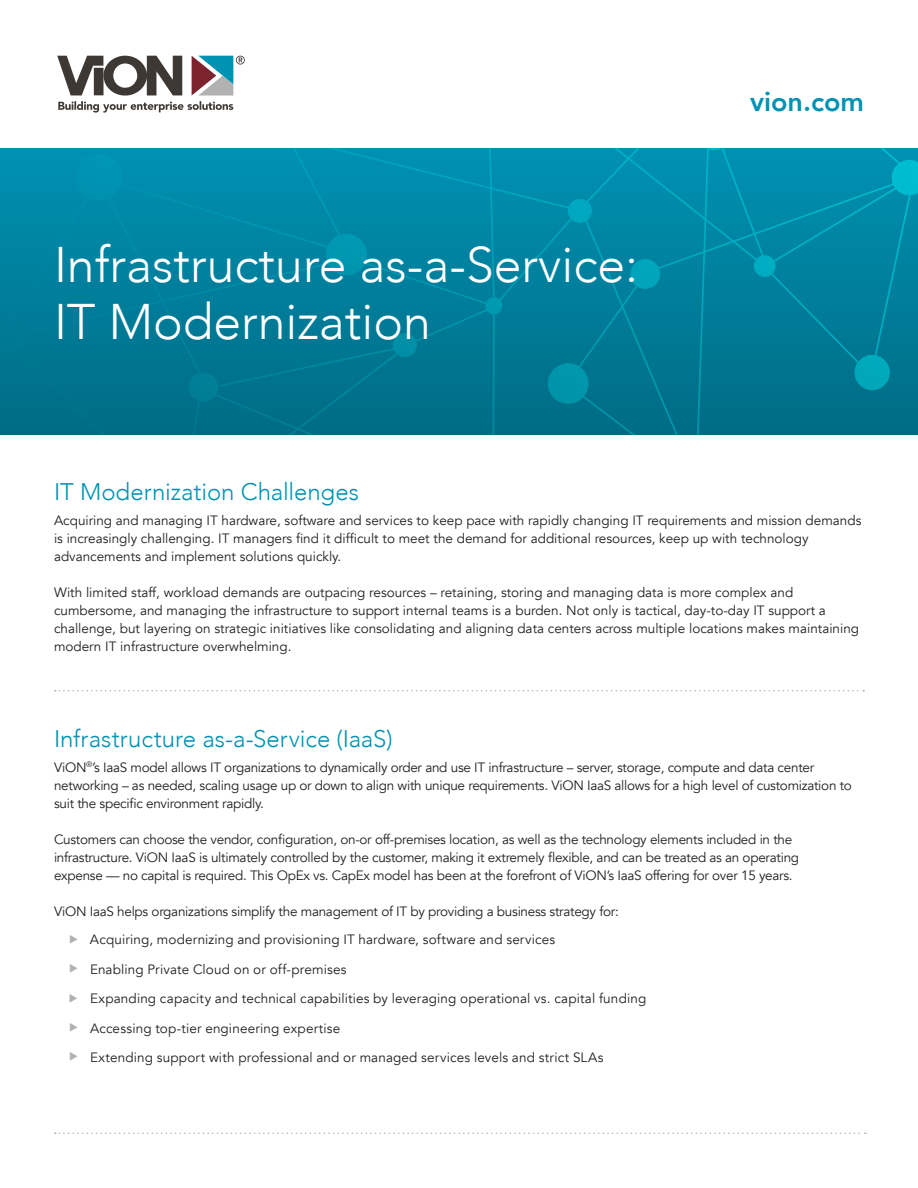
<style>
.page{position:relative;width:918px;height:1188px;background:#fff}
.page>*{position:absolute;margin:0;border:0;box-sizing:border-box;transform-origin:0 0}
.t1{font:300 49.95px/57.2px "Avenir";color:#fff}
.bullets{font:800 27px "Avenir";color:#0092b3}
.body{font:300 24px "Avenir";color:#0092b3}
.body-2{font:13.5px/18px "Avenir";color:#231f20}
.body-3{font:13.5px/18px "Avenir";letter-spacing:-.02em;color:#231f20}
.s1{color:#b2b2b2}
</style>
<div class="page">
<svg style="left:0;top:148px;width:918px;height:287px;background:#00809c"></svg>
<svg style="left:57px;top:56px;width:188px;height:57px"></svg>
<svg style="left:55px;top:1132px;width:811px;height:2px"></svg>
<svg style="left:55px;top:690px;width:809px;height:1px"></svg>
<p class="t1" style="left:54px;top:237px;width:586px">Infrastructure as-a-Service:<br>IT Modernization</p>
<p class="body" style="left:54px;top:477px;width:307px">IT Modernization Challenges</p>
<p class="bullets" style="left:750px;top:81px;width:115px">vion.com</p>
<p class="body-2" style="left:54px;top:511px;width:809px">Acquiring and managing IT hardware, software and services to keep pace with rapidly changing IT requirements and mission demands is increasingly challenging. IT managers find it difficult to meet the demand for additional resources, keep up with technology advancements and implement solutions quickly.</p>
<p class="body-2" style="left:54px;top:583px;width:807px">With limited staff, workload demands are outpacing resources – retaining, storing and managing data is more complex and cumbersome, and managing the infrastructure to support internal teams is a burden. Not only is tactical, day-to-day IT support a challenge, but layering on strategic initiatives like consolidating and aligning data centers across multiple locations makes maintaining modern IT infrastructure overwhelming.</p>
<p class="body" style="left:54px;top:724px;width:340px">Infrastructure as-a-Service (IaaS)</p>
<p class="body-3" style="left:54px;top:758px;width:799px">ViON<sup>®</sup>’s IaaS model allows IT organizations to dynamically order and use IT infrastructure – server, storage, compute and data center networking – as needed, scaling usage up or down to align with unique requirements. ViON IaaS allows for a high level of customization to suit the specific environment rapidly.</p>
<p class="body-3" style="left:54px;top:830px;width:747px">Customers can choose the vendor, configuration, on-or off-premises location, as well as the technology elements included in the infrastructure. ViON IaaS is ultimately controlled by the customer, making it extremely flexible, and can be treated as an operating expense — no capital is required. This OpEx vs. CapEx model has been at the forefront of ViON’s IaaS offering for over 15 years.</p>
<p class="body-3" style="left:54px;top:902px;width:566px">ViON IaaS helps organizations simplify the management of IT by providing a business strategy for:</p>
<p class="body-2" style="left:69px;top:931px;width:488px"><span class="s1">◆</span> Acquiring, modernizing and provisioning IT hardware, software and services</p>
<p class="body-2" style="left:69px;top:960px;width:279px"><span class="s1">◆</span> Enabling Private Cloud on or off-premises</p>
<p class="body-2" style="left:69px;top:990px;width:579px"><span class="s1">◆</span> Expanding capacity and technical capabilities by leveraging operational vs. capital funding</p>
<p class="body-2" style="left:69px;top:1019px;width:273px"><span class="s1">◆</span> Accessing top-tier engineering expertise</p>
<p class="body-2" style="left:69px;top:1049px;width:536px"><span class="s1">◆</span> Extending support with professional and or managed services levels and strict SLAs</p>
</div>
